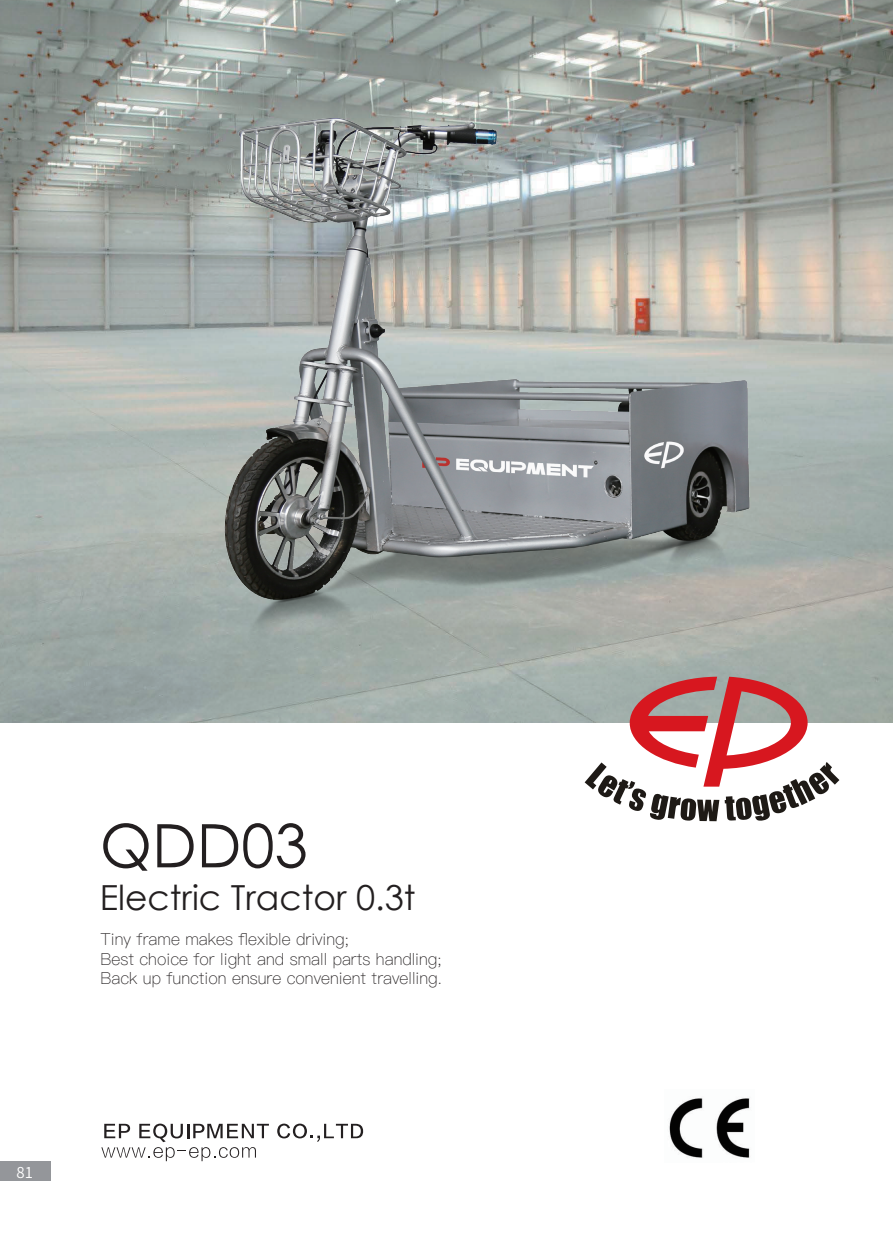
<style>
.page{position:relative;width:893px;height:1238px;background:#fff}
.page>*{position:absolute;margin:0;border:0;box-sizing:border-box;transform-origin:0 0}
.t1{font:60px "Century Gothic";color:#231f20}
.t2{font:34.5px "Century Gothic";color:#231f20}
.t3{font:16.5px/19.8px "Ping Fang SC Light";color:#231f20}
.t4{font:15px "Source Han Sans CN";color:#fff}
</style>
<div class="page">
<svg style="left:277px;top:1123px;width:86px;height:18px"></svg>
<svg style="left:101px;top:1123px;width:168px;height:38px"></svg>
<div style="left:0;top:1161px;width:51px;height:20px;background:#94969a"></div>
<img style="left:669px;top:1098px;width:81px;height:60px">
<img style="left:0;top:0;width:893px;height:23px">
<svg style="left:585px;top:742px;width:254px;height:79px"></svg>
<img style="left:0;top:23px;width:893px;height:719px">
<h1 class="t1" style="left:100px;top:803px;width:210px">QDD03</h1>
<h2 class="t2" style="left:100px;top:873px;width:317px">Electric Tractor 0.3t</h2>
<p class="t3" style="left:101px;top:928px;width:343px">Tiny frame makes flexible driving;<br>Best choice for light and small parts handling;<br>Back up function ensure convenient travelling.</p>
<p class="t4" style="left:17px;top:1163px;width:18px">81</p>
</div>
